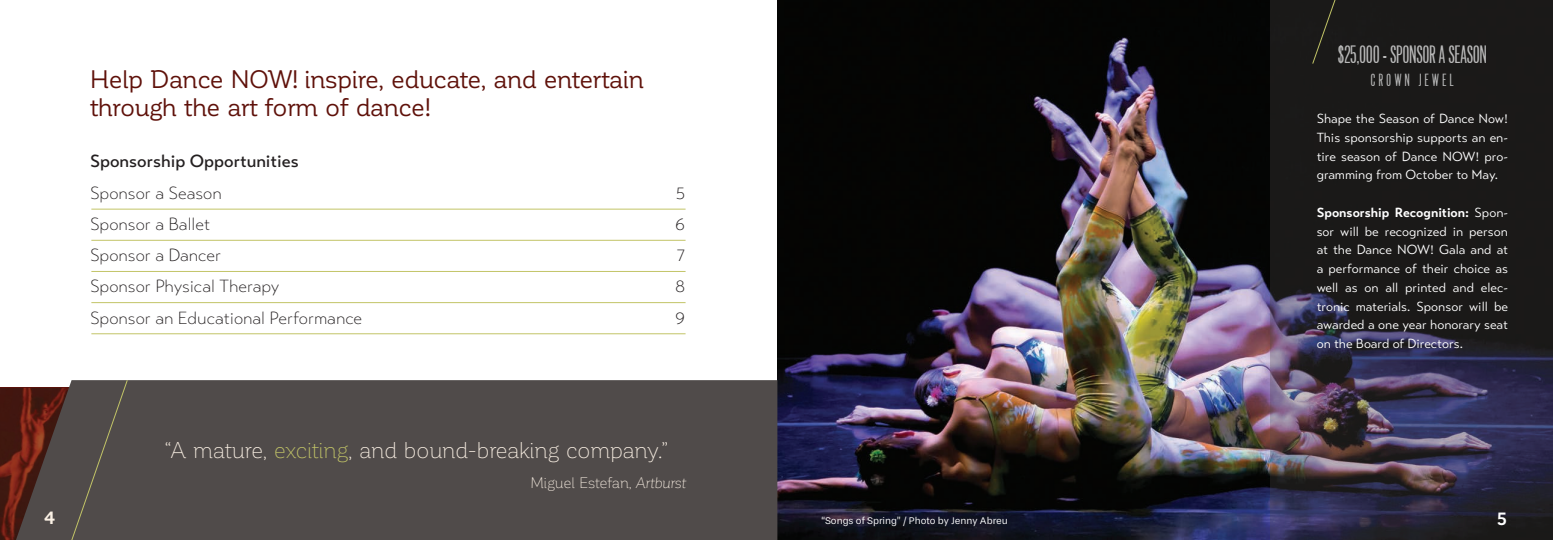
<style>
.page{position:relative;width:1553px;height:540px;background:#fff}
.page>*{position:absolute;margin:0;border:0;box-sizing:border-box;transform-origin:0 0}
.t1{font:25px/27.5px "Corporative";letter-spacing:-.02em;color:#5f110a}
.t2{font:25px "Newston";letter-spacing:.01em;color:#bababa}
.t3{font:300 22.5px "Corporative";letter-spacing:-.03em;color:#fbf1e5}
.t4{font:300 17.5px "Transat Text";color:#231f20}
.t5{font:500 17.5px "Transat Text";color:#231f20}
.t6{font:17.5px "Newston";letter-spacing:.2em;color:#bababa}
.t7{font:700 17.5px "Corporative";color:#fff}
.t8{font:700 17.5px "Corporative";color:#fbf1e5}
.t9{font:300 15px "Corporative";letter-spacing:-.015em;color:#fbf1e5}
.t10{font:13.12px/18.8px "Transat Text Standard";color:#fff;text-align:justify}
.t11{font:10px "Stevie Sans";color:#fff}
.s1{color:#c2c467}
.s2{font-style:italic}
.s3{font-family:"Transat Text";font-weight:700}
</style>
<div class="page">
<img style="left:777px;top:0;width:492px;height:540px">
<svg style="left:1269px;top:0;width:283px;height:540px;background:#28242e"></svg>
<svg style="left:1312px;top:0;width:27px;height:64px;background:#201f1b"></svg>
<img style="left:0;top:388px;width:16px;height:152px">
<div style="left:16px;top:380px;width:761px;height:160px;background:#504b4a"></div>
<div style="left:60px;top:380px;width:68px;height:160px;background:#504b4a"></div>
<hr style="left:91px;top:240px;width:594px;height:1px;background:#c2c467">
<hr style="left:91px;top:271px;width:594px;height:1px;background:#c2c467">
<hr style="left:91px;top:302px;width:594px;height:1px;background:#c2c467">
<hr style="left:91px;top:333px;width:594px;height:1px;background:#c2c467">
<hr style="left:91px;top:209px;width:594px;height:1px;background:#c2c467">
<p class="t1" style="left:90px;top:66px;width:555px">Help Dance NOW! inspire, educate, and entertain through the art form of dance!</p>
<p class="t5" style="left:90px;top:151px;width:210px">Sponsorship Opportunities</p>
<p class="t4" style="left:90px;top:182px;width:133px">Sponsor a Season</p>
<p class="t4" style="left:675px;top:182px;width:11px">5</p>
<p class="t4" style="left:90px;top:214px;width:122px">Sponsor a Ballet</p>
<p class="t4" style="left:675px;top:214px;width:11px">6</p>
<p class="t4" style="left:90px;top:245px;width:133px">Sponsor a Dancer</p>
<p class="t4" style="left:676px;top:245px;width:10px">7</p>
<p class="t4" style="left:90px;top:276px;width:191px">Sponsor Physical Therapy</p>
<p class="t4" style="left:675px;top:276px;width:12px">8</p>
<p class="t4" style="left:90px;top:307px;width:274px">Sponsor an Educational Performance</p>
<p class="t4" style="left:675px;top:307px;width:11px">9</p>
<p class="t8" style="left:45px;top:509px;width:12px">4</p>
<p class="t3" style="left:164px;top:439px;width:505px">“A mature, <span class="s1">exciting</span>, and bound-breaking company.”</p>
<p class="t9" style="left:530px;top:475px;width:157px">Miguel Estefan, <span class="s2">Artburst</span></p>
<p class="t2" style="left:1338px;top:40px;width:150px">$25,000 - SPONSOR A SEASON</p>
<p class="t6" style="left:1370px;top:69px;width:84px">CROWN JEWEL</p>
<p class="t10" style="left:1316px;top:109px;width:193px">Shape the Season of Dance Now!<br>This sponsorship supports an en&shy;tire season of Dance NOW! pro&shy;gramming from October to May.</p>
<p class="t10" style="left:1316px;top:203px;width:193px"><span class="s3">Sponsorship Recognition:</span> Spon&shy;sor will be recognized in person at the Dance NOW! Gala and at a performance of their choice as well as on all printed and elec&shy;tronic materials. Sponsor will be awarded a one year honorary seat on the Board of Directors.</p>
<p class="t11" style="left:821px;top:515px;width:188px">“Songs of Spring” / Photo by Jenny Abreu</p>
<p class="t7" style="left:1497px;top:510px;width:11px">5</p>
</div>
